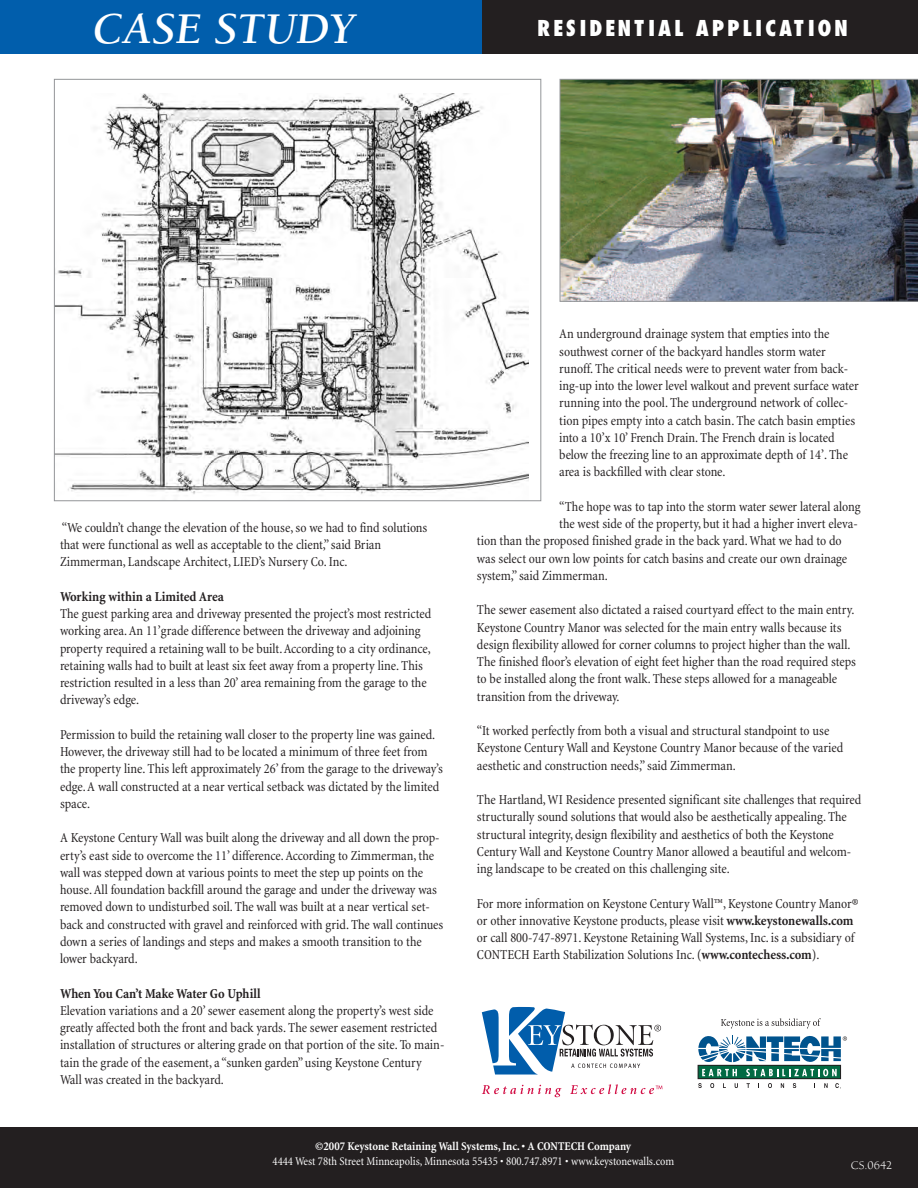
<style>
.page{position:relative;width:918px;height:1188px;background:#fff}
.page>*{position:absolute;margin:0;border:0;box-sizing:border-box;transform-origin:0 0}
.t1{font:italic 700 45px "Berkeley";color:#fff}
.t2{font:800 21px "Futura Cond";letter-spacing:.13em;color:#fff}
.t3{font:condensed 13.8px/17.2px "Minion";letter-spacing:-.005em;color:#231f20}
.t4{font:700 condensed 13.8px "Minion";letter-spacing:-.005em;color:#231f20}
.t5{font:condensed 12px "Minion";color:#fff}
.t6{font:700 condensed 12px "Minion";letter-spacing:-.005em;color:#fff}
.t7{font:12px "Berkeley";color:#fff}
.s1{font-weight:700}
</style>
<div class="page">
<div style="left:0;top:1127px;width:918px;height:61px;background:#231f20"></div>
<div style="left:0;top:0;width:918px;height:54px;background:#015eac"></div>
<div style="left:482px;top:0;width:436px;height:54px;background:#231f20"></div>
<svg style="left:482px;top:1085px;width:80px;height:12px"></svg>
<svg style="left:570px;top:1084px;width:92px;height:10px"></svg>
<svg style="left:482px;top:1007px;width:179px;height:68px"></svg>
<svg style="left:700px;top:1067px;width:139px;height:10px"></svg>
<div style="left:698px;top:1065px;width:143px;height:14px;border:1px solid #231f20"></div>
<svg style="left:702px;top:1069px;width:35px;height:7px"></svg>
<svg style="left:746px;top:1069px;width:91px;height:7px"></svg>
<svg style="left:698px;top:1035px;width:149px;height:27px"></svg>
<svg style="left:698px;top:1083px;width:4px;height:5px"></svg>
<svg style="left:710px;top:1083px;width:4px;height:5px"></svg>
<svg style="left:747px;top:1083px;width:3px;height:5px"></svg>
<svg style="left:768px;top:1083px;width:4px;height:5px"></svg>
<svg style="left:781px;top:1083px;width:3px;height:5px"></svg>
<svg style="left:793px;top:1083px;width:3px;height:5px"></svg>
<svg style="left:824px;top:1083px;width:4px;height:5px"></svg>
<svg style="left:835px;top:1083px;width:6px;height:6px"></svg>
<svg style="left:721px;top:1018px;width:100px;height:11px"></svg>
<img style="left:56px;top:94px;width:473px;height:402px">
<img style="left:560px;top:79px;width:358px;height:223px">
<h1 class="t1" style="left:93px;top:11px;width:264px">CASE STUDY</h1>
<h2 class="t2" style="left:537px;top:16px;width:312px">RESIDENTIAL APPLICATION</h2>
<p class="t3" style="left:60px;top:520px;width:369px">“We couldn’t change the elevation of the house, so we had to find solutions that were functional as well as acceptable to the client,” said Brian<br>Zimmerman, Landscape Architect, LIED’s Nursery Co. Inc.</p>
<p class="t4" style="left:60px;top:591px;width:165px">Working within a Limited Area</p>
<p class="t3" style="left:60px;top:606px;width:373px">The guest parking area and driveway presented the project’s most restricted working area. An 11’grade difference between the driveway and adjoining property required a retaining wall to be built. According to a city ordinance, retaining walls had to built at least six feet away from a property line. This restriction resulted in a less than 20’ area remaining from the garage to the driveway’s edge.</p>
<p class="t3" style="left:60px;top:727px;width:385px">Permission to build the retaining wall closer to the property line was gained.<br>However, the driveway still had to be located a minimum of three feet from the property line. This left approximately 26’ from the garage to the driveway’s edge. A wall constructed at a near vertical setback was dictated by the limited space.</p>
<p class="t3" style="left:60px;top:831px;width:385px">A Keystone Century Wall was built along the driveway and all down the prop&shy;erty’s east side to overcome the 11’ difference. According to Zimmerman, the wall was stepped down at various points to meet the step up points on the house. All foundation backfill around the garage and under the driveway was removed down to undisturbed soil. The wall was built at a near vertical set&shy;back and constructed with gravel and reinforced with grid. The wall continues down a series of landings and steps and makes a smooth transition to the lower backyard.</p>
<p class="t4" style="left:60px;top:988px;width:202px">When You Can’t Make Water Go Uphill</p>
<p class="t3" style="left:60px;top:1003px;width:386px">Elevation variations and a 20’ sewer easement along the property’s west side greatly affected both the front and back yards. The sewer easement restricted installation of structures or altering grade on that portion of the site. To main&shy;tain the grade of the easement, a “sunken garden” using Keystone Century Wall was created in the backyard.</p>
<p class="t3" style="left:559px;top:327px;width:301px">An underground drainage system that empties into the southwest corner of the backyard handles storm water runoff. The critical needs were to prevent water from back&shy;ing-up into the lower level walkout and prevent surface water running into the pool. The underground network of collec&shy;tion pipes empty into a catch basin. The catch basin empties into a 10’x 10’ French Drain. The French drain is located below the freezing line to an approximate depth of 14’. The area is backfilled with clear stone.</p>
<p class="t3" style="left:559px;top:499px;width:303px">“The hope was to tap into the storm water sewer lateral along</p>
<p class="t3" style="left:559px;top:516px;width:300px">the west side of the property, but it had a higher invert eleva-</p>
<p class="t3" style="left:477px;top:533px;width:366px">tion than the proposed finished grade in the back yard. What we had to do</p>
<p class="t3" style="left:477px;top:551px;width:372px">was select our own low points for catch basins and create our own drainage</p>
<p class="t3" style="left:477px;top:568px;width:132px">system,” said Zimmerman.</p>
<p class="t3" style="left:477px;top:602px;width:381px">The sewer easement also dictated a raised courtyard effect to the main entry.<br>Keystone Country Manor was selected for the main entry walls because its design flexibility allowed for corner columns to project higher than the wall.<br>The finished floor’s elevation of eight feet higher than the road required steps to be installed along the front walk. These steps allowed for a manageable transition from the driveway.</p>
<p class="t3" style="left:477px;top:723px;width:368px">“It worked perfectly from both a visual and structural standpoint to use<br>Keystone Century Wall and Keystone Country Manor because of the varied aesthetic and construction needs,” said Zimmerman.</p>
<p class="t3" style="left:477px;top:792px;width:386px">The Hartland, WI Residence presented significant site challenges that required structurally sound solutions that would also be aesthetically appealing. The structural integrity, design flexibility and aesthetics of both the Keystone Century Wall and Keystone Country Manor allowed a beautiful and welcom&shy;ing landscape to be created on this challenging site.</p>
<p class="t3" style="left:477px;top:896px;width:383px">For more information on Keystone Century Wall™, Keystone Country Manor® or other innovative Keystone products, please visit <span class="s1">www.keystonewalls.com </span>or call 800-747-8971. Keystone Retaining Wall Systems, Inc. is a subsidiary of CONTECH Earth Stabilization Solutions Inc. (<span class="s1">www.contechess.com</span>).</p>
<p class="t6" style="left:315px;top:1142px;width:317px">©2007 Keystone Retaining Wall Systems, Inc. • A CONTECH Company</p>
<p class="t5" style="left:273px;top:1156px;width:403px">4444 West 78th Street Minneapolis, Minnesota 55435 • 800.747.8971 • www.keystonewalls.com</p>
<p class="t7" style="left:851px;top:1161px;width:43px">CS.0642</p>
</div>
